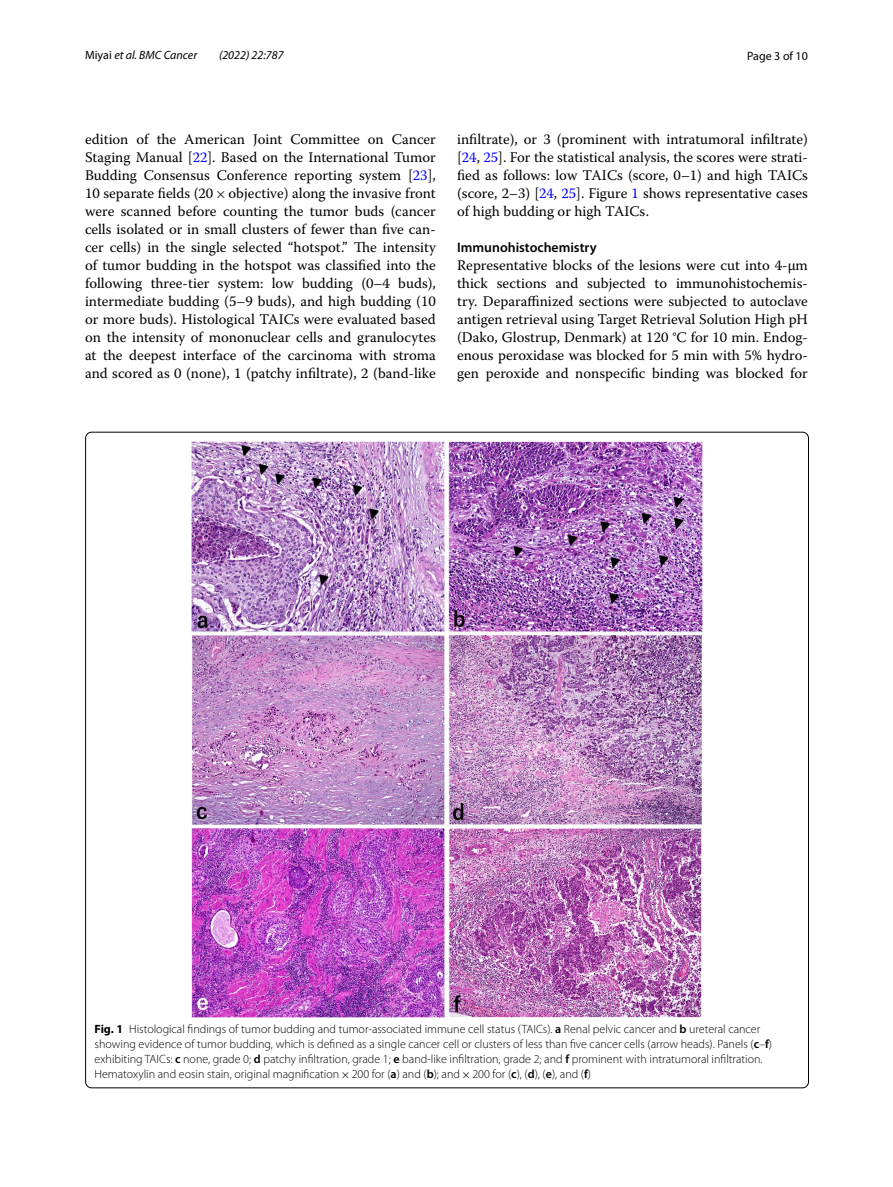
<style>
.page{position:relative;width:893px;height:1187px;background:#fff}
.page>*{position:absolute;margin:0;border:0;box-sizing:border-box;transform-origin:0 0}
.t1{font:14.7px/18px "Warnock Pro";color:#000;text-align:justify}
.t2{font:600 13.8px "Myriad Pro";color:#000}
.t3{font:300 12px/15px "Myriad Pro";color:#000}
.t4{font:italic 12px "Myriad Pro";color:#000}
.t5{font:12px "Myriad Pro";color:#000}
.s1{font-style:normal}
.s2{color:#00f}
.s3{font-family:"MTSY"}
.s4{font-weight:700}
.s5{font-weight:600}
.s6{font-family:"MTSY";font-weight:400}
</style>
<div class="page">
<img style="left:192px;top:441px;width:510px;height:576px">
<p class="t4" style="left:85px;top:48px;width:114px"><span class="s1">Miyai</span> et al. BMC Cancer</p>
<p class="t4" style="left:219px;top:48px;width:66px">(2022) 22:787</p>
<p class="t5" style="left:747px;top:48px;width:62px">Page 3 of 10</p>
<p class="t1" style="left:85px;top:130px;width:352px">edition of the American Joint Committee on Cancer Staging Manual [<span class="s2">22</span>]. Based on the International Tumor Budding Consensus Conference reporting system [<span class="s2">23</span>], 10 separate fields (20<span class="s3">×</span>objective) along the invasive front were scanned before counting the tumor buds (cancer cells isolated or in small clusters of fewer than five can&shy;cer cells) in the single selected “hotspot.” The intensity of tumor budding in the hotspot was classified into the following three-tier system: low budding (0–4 buds), intermediate budding (5–9 buds), and high budding (10 or more buds). Histological TAICs were evaluated based on the intensity of mononuclear cells and granulocytes at the deepest interface of the carcinoma with stroma and scored as 0 (none), 1 (patchy infiltrate), 2 (band-like</p>
<p class="t1" style="left:457px;top:130px;width:352px">infiltrate), or 3 (prominent with intratumoral infiltrate) [<span class="s2">24</span>, <span class="s2">25</span>]. For the statistical analysis, the scores were strati&shy;fied as follows: low TAICs (score, 0–1) and high TAICs (score, 2–3) [<span class="s2">24</span>, <span class="s2">25</span>]. Figure <span class="s2">1</span> shows representative cases of high budding or high TAICs.</p>
<p class="t2" style="left:457px;top:238px;width:141px">Immunohistochemistry</p>
<p class="t1" style="left:457px;top:256px;width:352px">Representative blocks of the lesions were cut into 4-μm thick sections and subjected to immunohistochemis&shy;try. Deparaffinized sections were subjected to autoclave antigen retrieval using Target Retrieval Solution High pH (Dako, Glostrup, Denmark) at 120 °C for 10 min. Endog&shy;enous peroxidase was blocked for 5 min with 5% hydro&shy;gen peroxide and nonspecific binding was blocked for</p>
<p class="t3" style="left:95px;top:1021px;width:679px"><span class="s4">Fig. 1</span> Histological findings of tumor budding and tumor-associated immune cell status (TAICs). <span class="s5">a</span> Renal pelvic cancer and <span class="s5">b</span> ureteral cancer showing evidence of tumor budding, which is defined as a single cancer cell or clusters of less than five cancer cells (arrow heads). Panels (<span class="s5">c</span>–<span class="s5">f</span>) exhibiting TAICs: <span class="s5">c</span> none, grade 0; <span class="s5">d</span> patchy infiltration, grade 1; <span class="s5">e</span> band-like infiltration, grade 2; and <span class="s5">f</span> prominent with intratumoral infiltration.<br>Hematoxylin and eosin stain, original magnification<span class="s6">×</span>200 for (<span class="s5">a</span>) and (<span class="s5">b</span>); and<span class="s6">×</span>200 for (<span class="s5">c</span>), (<span class="s5">d</span>), (<span class="s5">e</span>), and (<span class="s5">f</span>)</p>
</div>
